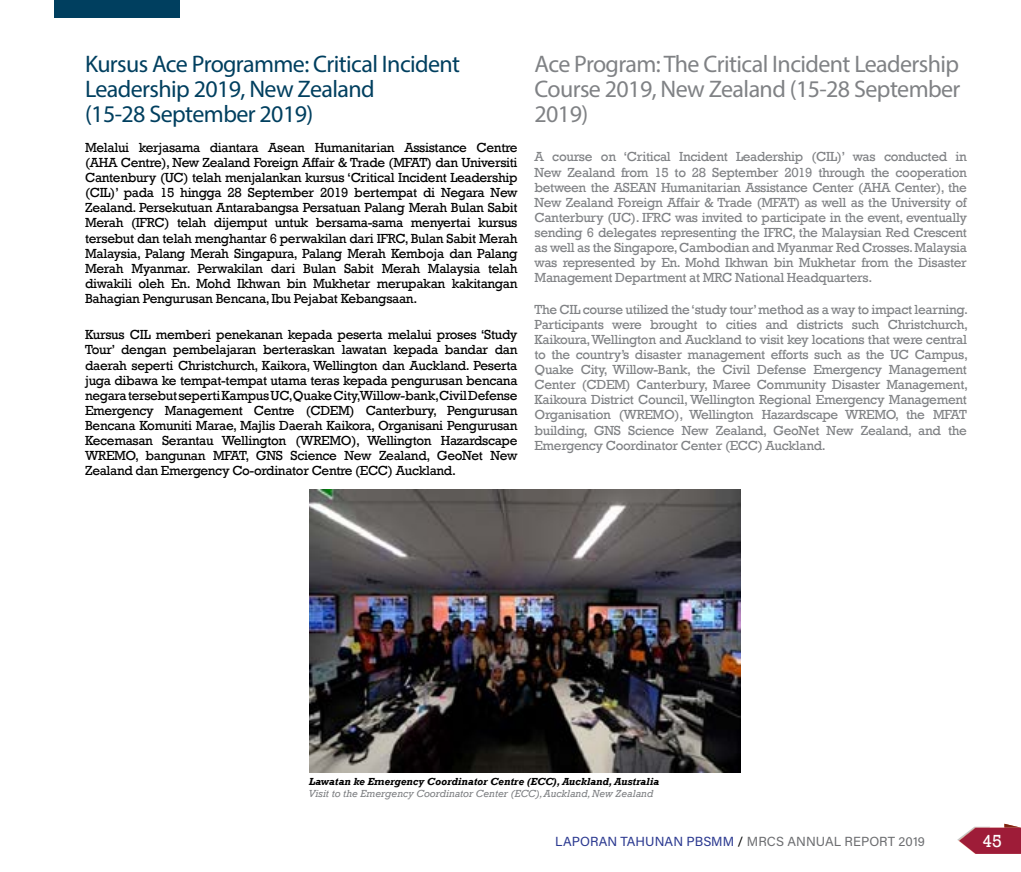
<style>
.page{position:relative;width:1021px;height:872px;background:#fff}
.page>*{position:absolute;margin:0;border:0;box-sizing:border-box;transform-origin:0 0}
.t1{font:24px/24.8px "Myriad Pro";letter-spacing:-.025em;color:#808285;text-align:justify}
.t2{font:24px/24.8px "Myriad Pro";letter-spacing:-.025em;color:#003f5f}
.t3{font:18px "Rockwell";color:#fff}
.t4{font:13.5px/15.1px "Rockwell";letter-spacing:-.025em;color:#000;text-align:justify}
.t5{font:13.5px/15.1px "Rockwell";letter-spacing:-.025em;color:#808285;text-align:justify}
.t6{font:13.2px "Acumin Variable Concept";letter-spacing:.015em;color:#6d6e71}
.t7{font:12px "Myriad Pro";letter-spacing:.14em;color:#808285}
.t8{font:italic 10.5px "Rockwell";color:#808285}
.t9{font:italic 700 10.5px "Rockwell";color:#000}
.s1{color:#ae294d}
.s2{color:#000}
.s3{color:#2b3990}
</style>
<div class="page">
<svg style="left:957px;top:823px;width:63px;height:31px"></svg>
<div style="left:54px;top:0;width:125px;height:17px;background:#003f5f"></div>
<img style="left:309px;top:490px;width:431px;height:282px">
<h1 class="t2" style="left:85px;top:51px;width:376px">Kursus Ace Programme: Critical Incident<br>Leadership 2019, New Zealand<br>(15-28 September 2019)</h1>
<p class="t4" style="left:85px;top:140px;width:434px">Melalui kerjasama diantara Asean Humanitarian Assistance Centre (AHA Centre), New Zealand Foreign Affair &amp; Trade (MFAT) dan Universiti Cantenbury (UC) telah menjalankan kursus ‘Critical Incident Leadership (CIL)’ pada 15 hingga 28 September 2019 bertempat di Negara New Zealand. Persekutuan Antarabangsa Persatuan Palang Merah Bulan Sabit Merah (IFRC) telah dijemput untuk bersama-sama menyertai kursus tersebut dan telah menghantar 6 perwakilan dari IFRC, Bulan Sabit Merah Malaysia, Palang Merah Singapura, Palang Merah Kemboja dan Palang Merah Myanmar. Perwakilan dari Bulan Sabit Merah Malaysia telah diwakili oleh En. Mohd Ikhwan bin Mukhetar merupakan kakitangan Bahagian Pengurusan Bencana, Ibu Pejabat Kebangsaan.</p>
<p class="t4" style="left:85px;top:327px;width:434px">Kursus CIL memberi penekanan kepada peserta melalui proses ‘Study Tour’ dengan pembelajaran berteraskan lawatan kepada bandar dan daerah seperti Christchurch, Kaikora, Wellington dan Auckland. Peserta juga dibawa ke tempat-tempat utama teras kepada pengurusan bencana negara tersebut seperti Kampus UC,Quake City,Willow-bank,Civil Defense Emergency Management Centre (CDEM) Canterbury, Pengurusan Bencana Komuniti Marae, Majlis Daerah Kaikora, Organisani Pengurusan Kecemasan Serantau Wellington (WREMO), Wellington Hazardscape WREMO, bangunan MFAT, GNS Science New Zealand, GeoNet New Zealand dan Emergency Co-ordinator Centre (ECC) Auckland.</p>
<h1 class="t1" style="left:534px;top:51px;width:427px">Ace Program: The Critical Incident Leadership Course 2019, New Zealand (15-28 September 2019)</h1>
<p class="t5" style="left:534px;top:149px;width:434px">A course on ‘Critical Incident Leadership (CIL)’ was conducted in New Zealand from 15 to 28 September 2019 through the cooperation between the ASEAN Humanitarian Assistance Center (AHA Center), the New Zealand Foreign Affair &amp; Trade (MFAT) as well as the University of Canterbury (UC). IFRC was invited to participate in the event, eventually sending 6 delegates representing the IFRC, the Malaysian Red Crescent as well as the Singapore, Cambodian and Myanmar Red Crosses. Malaysia was represented by En. Mohd Ikhwan bin Mukhetar from the Disaster Management Department at MRC National Headquarters.</p>
<p class="t5" style="left:534px;top:301px;width:435px">The CIL course utilized the ‘study tour’ method as a way to impact learning.<br>Participants were brought to cities and districts such Christchurch, Kaikoura, Wellington and Auckland to visit key locations that were central to the country’s disaster management efforts such as the UC Campus, Quake City, Willow-Bank, the Civil Defense Emergency Management Center (CDEM) Canterbury, Maree Community Disaster Management, Kaikoura District Council, Wellington Regional Emergency Management Organisation (WREMO), Wellington Hazardscape WREMO, the MFAT building, GNS Science New Zealand, GeoNet New Zealand, and the Emergency Coordinator Center (ECC) Auckland.</p>
<p class="t9" style="left:309px;top:775px;width:352px">Lawatan ke Emergency Coordinator Centre (ECC), Auckland, Australia</p>
<p class="t8" style="left:309px;top:787px;width:346px">Visit to the Emergency Coordinator Center (ECC), Auckland, New Zealand</p>
<p class="t7" style="left:562px;top:833px;width:355px"><span class="s1">LAPORAN TAHUNAN BSMM</span> <span class="s2">/</span> MRC ANNUAL REPORT 2018</p>
<h2 class="t3" style="left:982px;top:830px;width:21px">45</h2>
<p class="t6" style="left:555px;top:832px;width:371px"><span class="s3">LAPORAN TAHUNAN PBSMM</span> <span class="s2">/</span> MRCS ANNUAL REPORT 2019</p>
</div>
